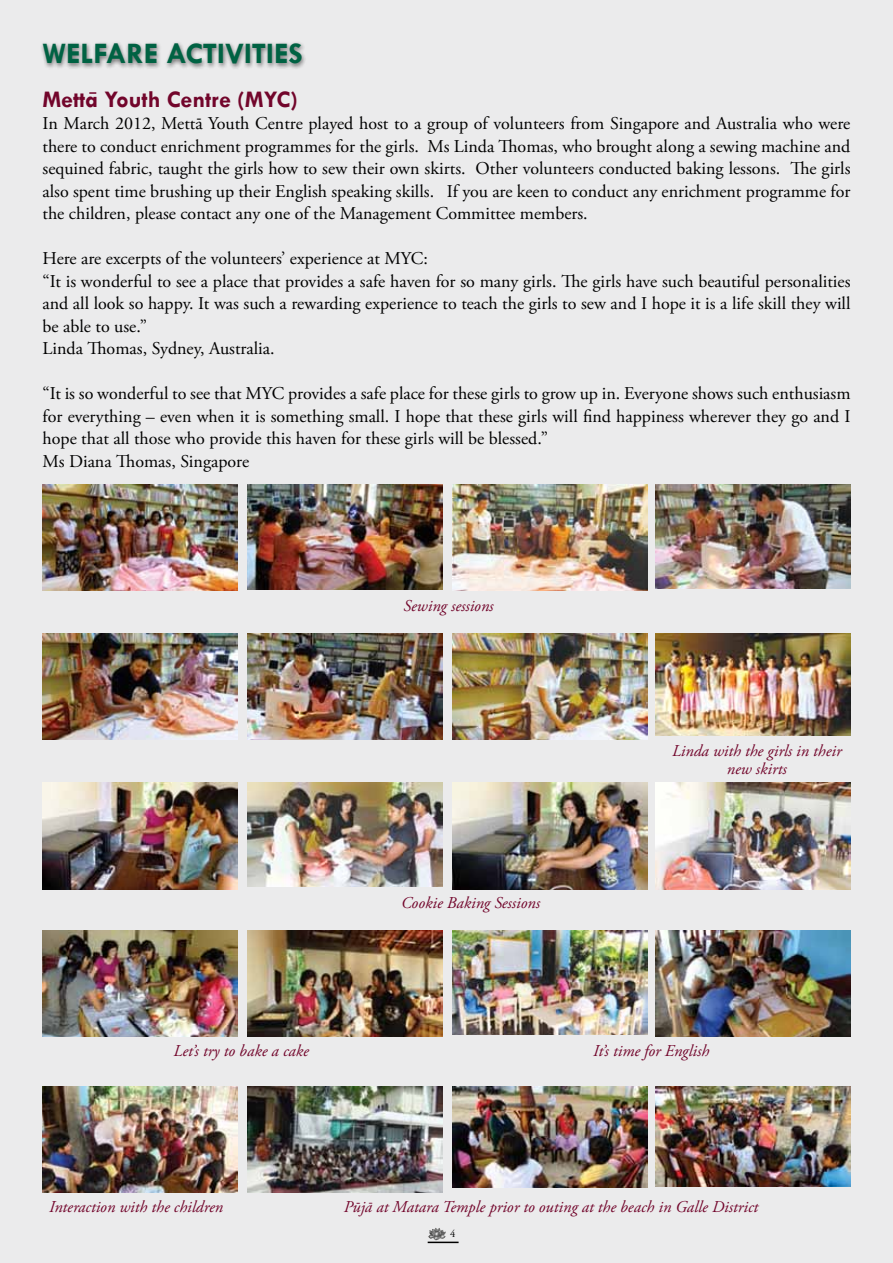
<style>
.page{position:relative;width:893px;height:1263px;background:#ebebec}
.page>*{position:absolute;margin:0;border:0;box-sizing:border-box;transform-origin:0 0}
.t1{font:700 30px "Tw Cen";color:#006243}
.t2{font:700 24px "Tw Cen";color:#72052b}
.t3{font:18px/22.5px "Adobe Garamond Pro";color:#000}
.t4{font:italic 16.5px/18px "Adobe Garamond Pro";color:#72052b;text-align:center}
.t5{font:10.5px "Adobe Garamond Pro";color:#000}
</style>
<div class="page">
<div style="left:40px;top:41px;width:267px;height:29px;background:#000;opacity:.5"></div>
<img style="left:43px;top:484px;width:195px;height:107px">
<img style="left:43px;top:634px;width:195px;height:106px">
<img style="left:43px;top:783px;width:195px;height:106px">
<img style="left:43px;top:930px;width:195px;height:106px">
<img style="left:43px;top:1086px;width:195px;height:106px">
<img style="left:247px;top:484px;width:196px;height:106px">
<img style="left:247px;top:634px;width:196px;height:106px">
<img style="left:247px;top:783px;width:196px;height:103px">
<img style="left:247px;top:930px;width:196px;height:106px">
<img style="left:247px;top:1086px;width:196px;height:106px">
<img style="left:452px;top:484px;width:196px;height:107px">
<img style="left:452px;top:634px;width:196px;height:106px">
<img style="left:452px;top:783px;width:196px;height:106px">
<img style="left:452px;top:930px;width:196px;height:104px">
<img style="left:452px;top:1086px;width:196px;height:101px">
<img style="left:655px;top:484px;width:195px;height:105px">
<img style="left:655px;top:634px;width:195px;height:101px">
<img style="left:655px;top:783px;width:195px;height:106px">
<img style="left:655px;top:930px;width:195px;height:106px">
<img style="left:655px;top:1086px;width:195px;height:101px">
<svg style="left:90px;top:92px;width:6px;height:2px"></svg>
<hr style="left:428px;top:1241px;width:31px;height:2px;background:#000">
<svg style="left:428px;top:1229px;width:7px;height:10px"></svg>
<h1 class="t1" style="left:43px;top:36px;width:262px">WELFARE ACTIVITIES</h1>
<h2 class="t2" style="left:43px;top:85px;width:257px">Metta Youth Centre (MYC)</h2>
<p class="t3" style="left:43px;top:113px;width:809px;text-align:justify">In March 2012, Mettā Youth Centre played host to a group of volunteers from Singapore and Australia who were there to conduct enrichment programmes for the girls. Ms Linda Thomas, who brought along a sewing machine and sequined fabric, taught the girls how to sew their own skirts. Other volunteers conducted baking lessons. The girls also spent time brushing up their English speaking skills. If you are keen to conduct any enrichment programme for the children, please contact any one of the Management Committee members.</p>
<p class="t3" style="left:43px;top:248px;width:809px">Here are excerpts of the volunteers’ experience at MYC:<br>“It is wonderful to see a place that provides a safe haven for so many girls. The girls have such beautiful personalities and all look so happy. It was such a rewarding experience to teach the girls to sew and I hope it is a life skill they will be able to use.”<br>Linda Thomas, Sydney, Australia.</p>
<p class="t3" style="left:43px;top:383px;width:809px">“It is so wonderful to see that MYC provides a safe place for these girls to grow up in. Everyone shows such enthusiasm for everything – even when it is something small. I hope that these girls will find happiness wherever they go and I hope that all those who provide this haven for these girls will be blessed.”<br>Ms Diana Thomas, Singapore</p>
<p class="t4" style="left:404px;top:597px;width:91px">Sewing sessions</p>
<p class="t4" style="left:401px;top:894px;width:141px">Cookie Baking Sessions</p>
<p class="t4" style="left:672px;top:742px;width:171px">Linda with the girls in their new skirts</p>
<p class="t4" style="left:174px;top:1042px;width:137px">Let’s try to bake a cake</p>
<p class="t4" style="left:593px;top:1042px;width:118px">It’s time for English</p>
<p class="t4" style="left:49px;top:1198px;width:175px">Interaction with the children</p>
<p class="t4" style="left:344px;top:1198px;width:416px">Pūjā at Matara Temple prior to outing at the beach in Galle District</p>
<p class="t5" style="left:450px;top:1228px;width:7px">4</p>
</div>
